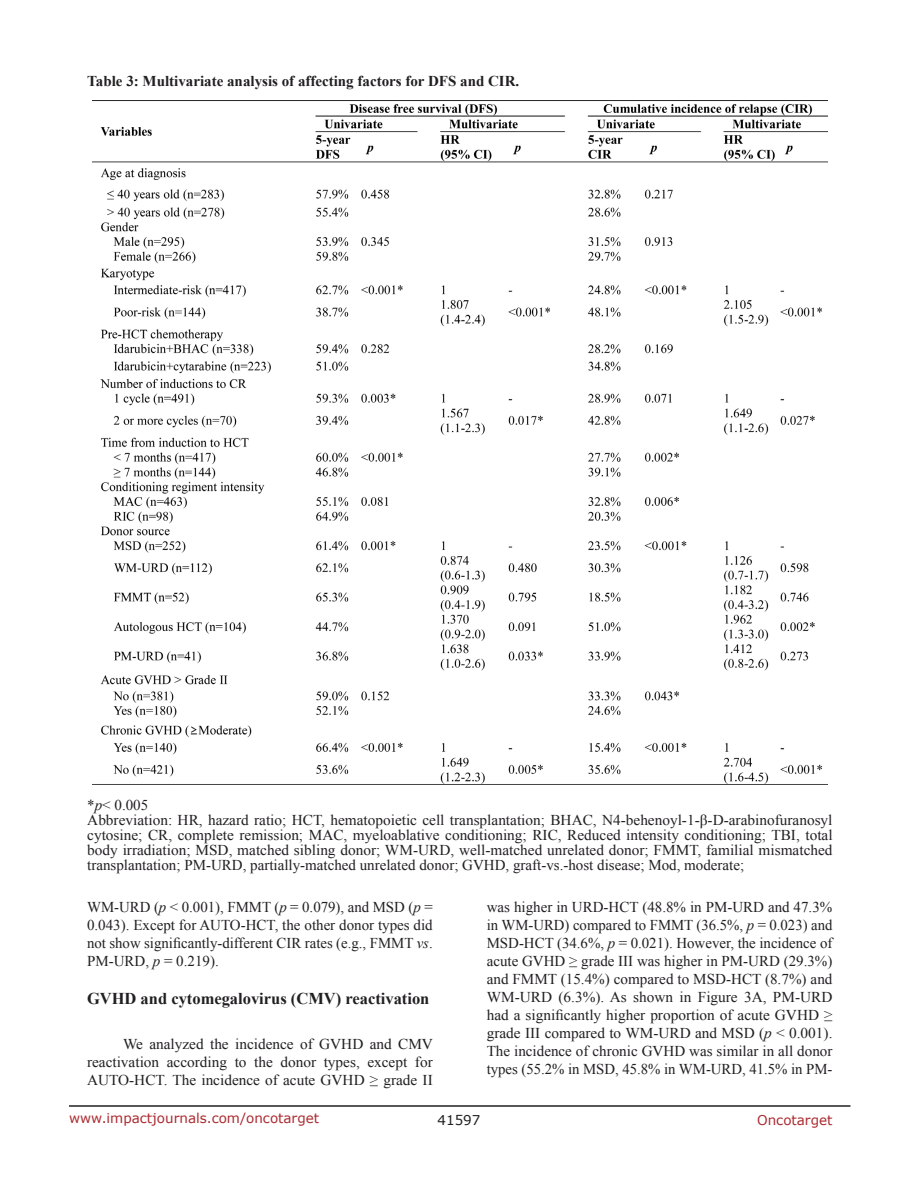
<style>
.page{position:relative;width:918px;height:1188px;background:#fff}
.page>*{position:absolute;margin:0;border:0;box-sizing:border-box;transform-origin:0 0}
.SubHeading{font:700 16.5px "Times New Roman";color:#221f22}
.BodyText{font:15px/18px "Times New Roman";color:#221f22;text-align:justify}
.TableText{font:15px/15px "Times New Roman";color:#221f22;text-align:justify}
.TableHeading{font:700 15px "Times New Roman";color:#221f22}
.t1{font:13.5px "Verdana";color:#ac2b31}
.t2{font:13.5px "Verdana";color:#221f22}
.s1{font-style:italic}
</style>
<div class="page">
<hr style="left:69px;top:1105px;width:781px;height:2px;background:#231f20">
<img style="left:92px;top:104px;width:736px;height:681px">
<p class="TableHeading" style="left:87px;top:70px;width:434px">Table 3: Multivariate analysis of affecting factors for DFS and CIR.</p>
<p class="TableText" style="left:87px;top:797px;width:62px">*<span class="s1">p</span>&lt; 0.005</p>
<p class="TableText" style="left:87px;top:812px;width:747px">Abbreviation: HR, hazard ratio; HCT, hematopoietic cell transplantation; BHAC, N4-behenoyl-1-β-D-arabinofuranosyl cytosine; CR, complete remission; MAC, myeloablative conditioning; RIC, Reduced intensity conditioning; TBI, total body irradiation; MSD, matched sibling donor; WM-URD, well-matched unrelated donor; FMMT, familial mismatched transplantation; PM-URD, partially-matched unrelated donor; GVHD, graft-vs.-host disease; Mod, moderate;</p>
<p class="BodyText" style="left:87px;top:898px;width:347px">WM-URD (<span class="s1">p</span> &lt; 0.001), FMMT (<span class="s1">p</span> = 0.079), and MSD (<span class="s1">p</span> = 0.043). Except for AUTO-HCT, the other donor types did not show significantly-different CIR rates (e.g., FMMT <span class="s1">vs</span>.<br>PM-URD, <span class="s1">p</span> = 0.219).</p>
<p class="SubHeading" style="left:87px;top:987px;width:344px">GVHD and cytomegalovirus (CMV) reactivation</p>
<p class="BodyText" style="left:87px;top:1035px;width:348px;text-indent:36px">We analyzed the incidence of GVHD and CMV reactivation according to the donor types, except for AUTO-HCT. The incidence of acute GVHD ≥ grade II</p>
<p class="BodyText" style="left:487px;top:898px;width:347px">was higher in URD-HCT (48.8% in PM-URD and 47.3% in WM-URD) compared to FMMT (36.5%, <span class="s1">p</span> = 0.023) and MSD-HCT (34.6%, <span class="s1">p</span> = 0.021). However, the incidence of acute GVHD ≥ grade III was higher in PM-URD (29.3%) and FMMT (15.4%) compared to MSD-HCT (8.7%) and WM-URD (6.3%). As shown in Figure 3A, PM-URD had a significantly higher proportion of acute GVHD ≥ grade III compared to WM-URD and MSD (<span class="s1">p</span> &lt; 0.001).<br>The incidence of chronic GVHD was similar in all donor types (55.2% in MSD, 45.8% in WM-URD, 41.5% in PM-</p>
<p class="t1" style="left:69px;top:1109px;width:252px">www.impactjournals.com/oncotarget</p>
<p class="t2" style="left:438px;top:1111px;width:44px">41597</p>
<p class="t1" style="left:757px;top:1111px;width:77px">Oncotarget</p>
</div>
